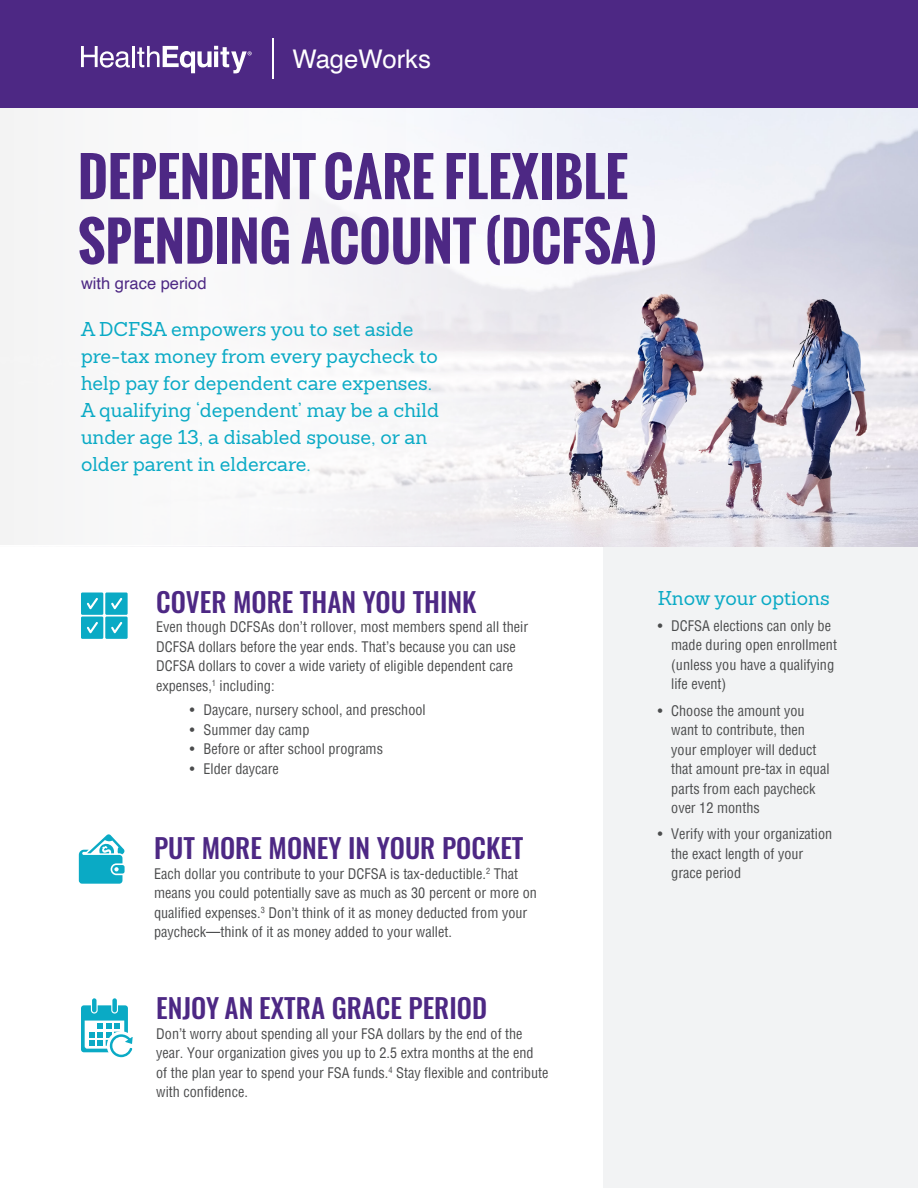
<style>
.page{position:relative;width:918px;height:1188px;background:#fff}
.page>*{position:absolute;margin:0;border:0;box-sizing:border-box;transform-origin:0 0}
.t1{font:700 52.5px/64.5px "Oswald";color:#4d2884}
.Secondary_header{font:500 27px "Oswald";color:#4d2884}
.t2{font:25.65px "Helvetica";color:#fff}
.Main_subheader{font:19.5px/27px "Sanchez Slab";color:#0aaac5}
.Secondary_subheader{font:19.5px "Sanchez Slab";color:#0aaac5}
.t3{font:16.5px "Helvetica";color:#4d2884}
.Secondary_header-2{font:condensed 14.25px/19.5px "Helvetica";color:#4b4c4d}
</style>
<div class="page">
<div style="left:604px;top:523px;width:314px;height:665px;background:#f2f3f4"></div>
<svg style="left:79px;top:834px;width:46px;height:50px"></svg>
<div style="left:112px;top:998px;width:5px;height:14px;background:#0aaac5;border-radius:2px"></div>
<div style="left:92px;top:998px;width:5px;height:14px;background:#0aaac5;border-radius:2px"></div>
<svg style="left:81px;top:1005px;width:52px;height:53px"></svg>
<div style="left:81px;top:592px;width:22px;height:23px;background:#0aaac5"></div>
<svg style="left:87px;top:598px;width:11px;height:11px"></svg>
<div style="left:81px;top:617px;width:22px;height:22px;background:#0aaac5"></div>
<svg style="left:87px;top:622px;width:11px;height:11px"></svg>
<div style="left:105px;top:592px;width:23px;height:23px;background:#0aaac5"></div>
<svg style="left:111px;top:598px;width:11px;height:11px"></svg>
<div style="left:105px;top:617px;width:23px;height:22px;background:#0aaac5"></div>
<svg style="left:111px;top:622px;width:11px;height:11px"></svg>
<img style="left:621px;top:107px;width:297px;height:439px">
<svg style="left:433px;top:107px;width:188px;height:439px;fill:#f3f3f7"></svg>
<svg style="left:0;top:107px;width:433px;height:439px"></svg>
<div style="left:0;top:0;width:918px;height:107px;background:#4d2884"></div>
<svg style="left:81px;top:46px;width:49px;height:22px"></svg>
<hr style="left:132px;top:46px;width:3px;height:21px;background:#fff">
<svg style="left:137px;top:46px;width:115px;height:27px"></svg>
<hr style="left:272px;top:38px;width:2px;height:41px;background:#fff">
<p class="t2" style="left:292px;top:40px;width:140px">WageWorks</p>
<p class="t1" style="left:78px;top:144px;width:581px">DEPENDENT CARE FLEXIBLE<br>SPENDING ACOUNT (DCFSA)</p>
<p class="t3" style="left:81px;top:270px;width:127px">with grace period</p>
<p class="Main_subheader" style="left:81px;top:315px;width:359px">A DCFSA empowers you to set aside pre-tax money from every paycheck to help pay for dependent care expenses.<br>A qualifying ‘dependent’ may be a child under age 13, a disabled spouse, or an older parent in eldercare.</p>
<p class="Secondary_header" style="left:156px;top:588px;width:322px">COVER MORE THAN YOU THINK</p>
<p class="Secondary_header-2" style="left:156px;top:617px;width:373px">Even though DCFSAs don’t rollover, most members spend all their DCFSA dollars before the year ends. That’s because you can use DCFSA dollars to cover a wide variety of eligible dependent care expenses,<sup>1</sup> including:</p>
<p class="Secondary_header-2" style="left:190px;top:700px;width:237px">• Daycare, nursery school, and preschool</p>
<p class="Secondary_header-2" style="left:190px;top:719px;width:121px">• Summer day camp</p>
<p class="Secondary_header-2" style="left:190px;top:739px;width:195px">• Before or after school programs</p>
<p class="Secondary_header-2" style="left:190px;top:758px;width:91px">• Elder daycare</p>
<p class="Secondary_header" style="left:154px;top:834px;width:371px">PUT MORE MONEY IN YOUR POCKET</p>
<p class="Secondary_header-2" style="left:154px;top:863px;width:385px">Each dollar you contribute to your DCFSA is tax-deductible.<sup>2</sup> That means you could potentially save as much as 30 percent or more on qualified expenses.<sup>3</sup> Don’t think of it as money deducted from your paycheck—think of it as money added to your wallet.</p>
<p class="Secondary_header" style="left:156px;top:994px;width:332px">ENJOY AN EXTRA GRACE PERIOD</p>
<p class="Secondary_header-2" style="left:156px;top:1024px;width:394px">Don’t worry about spending all your FSA dollars by the end of the year. Your organization gives you up to 2.5 extra months at the end<br>of the plan year to spend your FSA funds.<sup>4</sup> Stay flexible and contribute with confidence.</p>
<p class="Secondary_subheader" style="left:658px;top:585px;width:173px">Know your options</p>
<p class="Secondary_header-2" style="left:671px;top:616px;width:167px;text-indent:-14px">• DCFSA elections can only be made during open enrollment (unless you have a qualifying life event)</p>
<p class="Secondary_header-2" style="left:671px;top:700px;width:160px;text-indent:-14px">• Choose the amount you want to contribute, then your employer will deduct that amount pre-tax in equal parts from each paycheck over 12 months</p>
<p class="Secondary_header-2" style="left:671px;top:824px;width:163px;text-indent:-14px">• Verify with your organization the exact length of your grace period</p>
</div>
